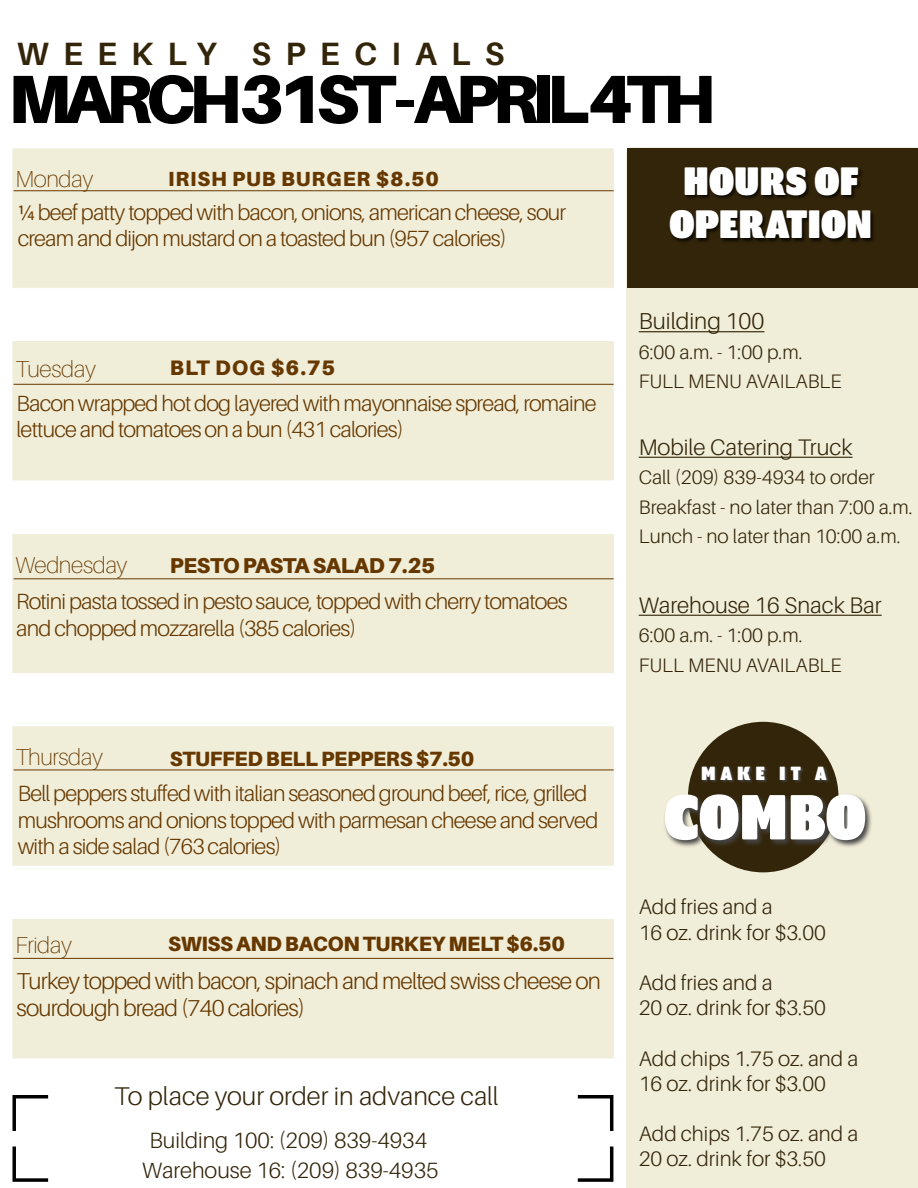
<style>
.page{position:relative;width:918px;height:1188px;background:#fff}
.page>*{position:absolute;margin:0;border:0;box-sizing:border-box;transform-origin:0 0}
.t1{font:900 69.15px "Program OT";color:#fff}
.t2{font:900 68.25px "Aileron";letter-spacing:-.1em;color:#000}
.t3{font:900 43.05px/43px "Program OT";color:#fff;text-align:center}
.t4{font:700 32.25px "Aileron";letter-spacing:.44em;color:#33250a}
.t5{font:300 25.65px "Aileron";color:#33250a}
.t6{font:300 23.1px/27.6px "Aileron";letter-spacing:-.035em;color:#663800}
.t7{font:100 23.1px "Aileron";letter-spacing:-.015em;color:#663800}
.t8{font:300 23.1px "Aileron";color:#33250a}
.t9{font:300 22.5px "Aileron";color:#33250a}
.t10{font:300 22.2px/29.7px "Aileron";color:#33250a;text-align:center}
.t11{font:300 22.05px/26.4px "Aileron";letter-spacing:-.035em;color:#663800}
.t12{font:900 21.6px "Aileron";letter-spacing:-.015em;color:#663800}
.t13{font:300 21px/25.2px "Aileron";color:#33250a}
.t14{font:900 21px "Aileron";letter-spacing:.045em;color:#663800}
.t15{font:900 20.85px "Program OT";letter-spacing:.25em;color:#fff}
.t16{font:900 20.7px "Aileron";letter-spacing:-.015em;color:#663800}
.t17{font:900 20.4px "Aileron";letter-spacing:.045em;color:#663800}
.t18{font:300 19.5px/29.2px "Aileron";color:#33250a}
.s1{font-family:"Source Sans 3";font-weight:400}
</style>
<div class="page">
<div style="left:626px;top:147px;width:292px;height:1041px;background:#f0edd8"></div>
<hr style="left:639px;top:331px;width:125px;height:1px;background:#33250a">
<hr style="left:639px;top:457px;width:214px;height:1px;background:#33250a">
<hr style="left:639px;top:615px;width:243px;height:1px;background:#33250a">
<svg style="left:12px;top:1095px;width:37px;height:36px"></svg>
<svg style="left:577px;top:1095px;width:37px;height:36px"></svg>
<svg style="left:577px;top:1146px;width:37px;height:36px"></svg>
<svg style="left:12px;top:1146px;width:37px;height:36px"></svg>
<div style="left:688px;top:722px;width:151px;height:150px;background:#33250a;border-radius:50%"></div>
<img style="left:694px;top:756px;width:147px;height:7px">
<img style="left:642px;top:763px;width:266px;height:113px">
<div style="left:12px;top:918px;width:602px;height:141px;background:#f0edd8"></div>
<div style="left:12px;top:726px;width:602px;height:140px;background:#f0edd8"></div>
<div style="left:12px;top:533px;width:602px;height:141px;background:#f0edd8"></div>
<div style="left:12px;top:340px;width:602px;height:141px;background:#f0edd8"></div>
<div style="left:12px;top:148px;width:602px;height:140px;background:#f0edd8"></div>
<hr style="left:12px;top:340px;width:602px;height:1px;background:#fff">
<hr style="left:12px;top:480px;width:602px;height:2px;background:#fff">
<hr style="left:12px;top:532px;width:602px;height:2px;background:#fff">
<hr style="left:12px;top:673px;width:602px;height:1px;background:#fff">
<hr style="left:12px;top:918px;width:602px;height:1px;background:#fff">
<hr style="left:12px;top:1058px;width:602px;height:2px;background:#fff">
<hr style="left:13px;top:958px;width:600px;height:1px;background:#663800">
<hr style="left:14px;top:190px;width:600px;height:1px;background:#663800">
<hr style="left:14px;top:384px;width:600px;height:1px;background:#663800">
<hr style="left:14px;top:769px;width:600px;height:1px;background:#663800">
<hr style="left:14px;top:578px;width:600px;height:1px;background:#663800">
<div style="left:627px;top:149px;width:291px;height:139px;background:#33250a"></div>
<img style="left:655px;top:147px;width:255px;height:95px">
<h3 class="t4" style="left:17px;top:36px;width:489px">WEEKLY SPECIALS</h3>
<h2 class="t2" style="left:8px;top:59px;width:709px">MARCH 31ST - APRIL 4TH</h2>
<p class="t17" style="left:168px;top:167px;width:272px">IRISH PUB BURGER $8.50</p>
<p class="t11" style="left:18px;top:200px;width:550px"><span class="s1">¼</span> beef patty topped with bacon, onions, american cheese, sour cream and dijon mustard on a toasted bun (957 calories)</p>
<p class="t7" style="left:15px;top:166px;width:79px">Monday</p>
<p class="t14" style="left:170px;top:356px;width:167px">BLT DOG $6.75</p>
<p class="t11" style="left:17px;top:390px;width:581px">Bacon wrapped hot dog layered with mayonnaise spread, romaine lettuce and tomatoes on a bun (431 calories)</p>
<p class="t7" style="left:15px;top:356px;width:82px">Tuesday</p>
<p class="t7" style="left:15px;top:553px;width:114px">Wednesday</p>
<p class="t12" style="left:170px;top:553px;width:267px">PESTO PASTA SALAD 7.25</p>
<p class="t11" style="left:16px;top:589px;width:553px">Rotini pasta tossed in pesto sauce, topped with cherry tomatoes and chopped mozzarella (385 calories)</p>
<p class="t7" style="left:16px;top:744px;width:89px">Thursday</p>
<p class="t16" style="left:170px;top:746px;width:306px">STUFFED BELL PEPPERS $7.50</p>
<p class="t11" style="left:18px;top:781px;width:582px">Bell peppers stuffed with italian seasoned ground beef, rice, grilled mushrooms and onions topped with parmesan cheese and served with a side salad (763 calories)</p>
<p class="t7" style="left:15px;top:932px;width:58px">Friday</p>
<p class="t16" style="left:168px;top:931px;width:399px">SWISS AND BACON TURKEY MELT $6.50</p>
<p class="t6" style="left:17px;top:967px;width:586px">Turkey topped with bacon, spinach and melted swiss cheese on sourdough bread (740 calories)</p>
<p class="t5" style="left:114px;top:1082px;width:386px">To place your order in advance call</p>
<p class="t10" style="left:142px;top:1126px;width:298px">Building 100: (209) 839-4934<br>Warehouse 16: (209) 839-4935</p>
<h3 class="t3" style="left:669px;top:159px;width:204px">HOURS OF<br>OPERATION</h3>
<p class="t8" style="left:639px;top:309px;width:127px">Building 100</p>
<p class="t18" style="left:639px;top:338px;width:205px">6:00 a.m. - 1:00 p.m.<br>FULL MENU AVAILABLE</p>
<p class="t9" style="left:639px;top:435px;width:215px">Mobile Catering Truck</p>
<p class="t18" style="left:639px;top:463px;width:276px">Call (209) 839-4934 to order<br>Breakfast - no later than 7:00 a.m.<br>Lunch - no later than 10:00 a.m.</p>
<p class="t9" style="left:639px;top:593px;width:244px">Warehouse 16 Snack Bar</p>
<p class="t18" style="left:639px;top:621px;width:205px">6:00 a.m. - 1:00 p.m.<br>FULL MENU AVAILABLE</p>
<p class="t15" style="left:701px;top:761px;width:127px">MAKE IT A</p>
<h1 class="t1" style="left:664px;top:777px;width:203px">COMBO</h1>
<p class="t13" style="left:639px;top:895px;width:189px">Add fries and a<br>16 oz. drink for $3.00</p>
<p class="t13" style="left:639px;top:970px;width:189px">Add fries and a<br>20 oz. drink for $3.50</p>
<p class="t13" style="left:639px;top:1046px;width:221px">Add chips 1.75 oz. and a<br>16 oz. drink for $3.00</p>
<p class="t13" style="left:639px;top:1122px;width:221px">Add chips 1.75 oz. and a<br>20 oz. drink for $3.50</p>
</div>
